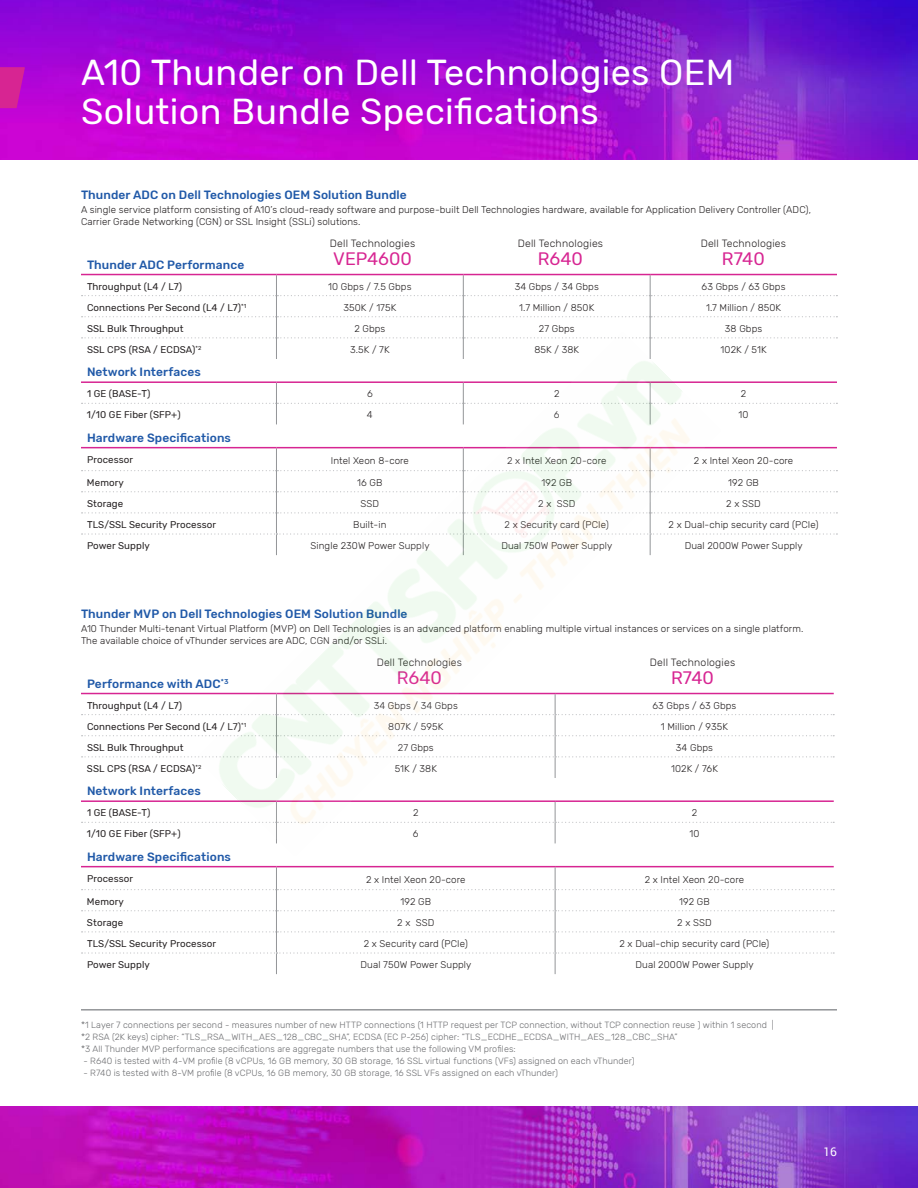
<style>
.page{position:relative;width:918px;height:1188px;background:#fff}
.page>*{position:absolute;margin:0;border:0;box-sizing:border-box;transform-origin:0 0}
.L1_Head{font:36px/39px "Rubik";letter-spacing:.01em;color:#fff}
.Table_H2{font:18px "Rubik";color:#d72592}
.Table_H1{font:500 12px "Rubik";letter-spacing:.01em;color:#2059a8}
.t1{font:12px "Roboto";color:#fff}
.body_sm{font:300 10.5px "Rubik";letter-spacing:.02em;color:#231f20}
.Table_text{font:300 9.75px/11.7px "Rubik";letter-spacing:.01em;color:#231f20}
.Table_left_column{font:9.75px "Rubik";letter-spacing:.01em;color:#231f20}
.Footnote{font:300 9px/12px "Rubik";letter-spacing:.01em;color:#6c6d70}
</style>
<div class="page">
<img style="left:0;top:0;width:918px;height:160px">
<img style="left:0;top:1107px;width:918px;height:81px">
<svg style="left:0;top:67px;width:25px;height:41px"></svg>
<svg style="left:82px;top:275px;width:755px;height:64px"></svg>
<hr style="left:81px;top:274px;width:195px;height:1px;background:#d72592">
<hr style="left:81px;top:381px;width:195px;height:2px;background:#d72592">
<hr style="left:276px;top:274px;width:187px;height:1px;background:#d72592">
<hr style="left:463px;top:274px;width:187px;height:1px;background:#d72592">
<hr style="left:650px;top:274px;width:187px;height:1px;background:#d72592">
<hr style="left:650px;top:381px;width:187px;height:2px;background:#d72592">
<hr style="left:81px;top:447px;width:195px;height:1px;background:#d72592">
<hr style="left:650px;top:447px;width:187px;height:1px;background:#d72592">
<svg style="left:82px;top:448px;width:755px;height:87px"></svg>
<hr style="left:81px;top:693px;width:195px;height:1px;background:#d72592">
<hr style="left:81px;top:800px;width:195px;height:2px;background:#d72592">
<hr style="left:81px;top:866px;width:195px;height:1px;background:#d72592">
<hr style="left:276px;top:866px;width:279px;height:1px;background:#d72592">
<hr style="left:555px;top:693px;width:279px;height:1px;background:#d72592">
<hr style="left:555px;top:800px;width:279px;height:2px;background:#d72592">
<hr style="left:555px;top:866px;width:279px;height:1px;background:#d72592">
<svg style="left:82px;top:694px;width:752px;height:64px"></svg>
<svg style="left:82px;top:867px;width:752px;height:107px"></svg>
<hr style="left:81px;top:1009px;width:756px;height:2px;background:#939598">
<img style="left:197px;top:332px;width:524px;height:512px">
<p class="L1_Head" style="left:81px;top:54px;width:655px">A10 Thunder on Dell Technologies OEM<br>Solution Bundle Specifications</p>
<p class="Table_H1" style="left:81px;top:188px;width:327px">Thunder ADC on Dell Technologies OEM Solution Bundle</p>
<p class="Table_text" style="left:81px;top:204px;width:732px">A single service platform consisting of A10’s cloud-ready software and purpose-built Dell Technologies hardware, available for Application Delivery Controller (ADC),<br>Carrier Grade Networking (CGN) or SSL Insight (SSLi) solutions.</p>
<p class="Table_H1" style="left:87px;top:257px;width:159px">Thunder ADC Performance</p>
<p class="Table_left_column" style="left:87px;top:281px;width:97px">Throughput (L4 / L7)</p>
<p class="Table_text" style="left:328px;top:281px;width:85px">10 Gbps / 7.5 Gbps</p>
<p class="Table_text" style="left:515px;top:281px;width:86px">34 Gbps / 34 Gbps</p>
<p class="Table_text" style="left:702px;top:281px;width:85px">63 Gbps / 63 Gbps</p>
<p class="Table_left_column" style="left:87px;top:302px;width:161px">Connections Per Second (L4 / L7)<sup>*1</sup></p>
<p class="Table_text" style="left:343px;top:302px;width:54px">350K / 175K</p>
<p class="Table_text" style="left:519px;top:302px;width:77px">1.7 Million / 850K</p>
<p class="Table_text" style="left:706px;top:302px;width:77px">1.7 Million / 850K</p>
<p class="Table_left_column" style="left:87px;top:323px;width:98px">SSL Bulk Throughput</p>
<p class="Table_text" style="left:354px;top:323px;width:33px">2 Gbps</p>
<p class="Table_text" style="left:539px;top:323px;width:37px">27 Gbps</p>
<p class="Table_text" style="left:725px;top:323px;width:39px">38 Gbps</p>
<p class="Table_left_column" style="left:87px;top:344px;width:116px">SSL CPS (RSA / ECDSA)<sup>*2</sup></p>
<p class="Table_text" style="left:350px;top:344px;width:41px">3.5K / 7K</p>
<p class="Table_text" style="left:534px;top:344px;width:46px">85K / 38K</p>
<p class="Table_text" style="left:721px;top:344px;width:48px">102K / 51K</p>
<p class="Table_H1" style="left:87px;top:365px;width:115px">Network Interfaces</p>
<p class="Table_left_column" style="left:87px;top:388px;width:65px">1 GE (BASE-T)</p>
<p class="Table_text" style="left:367px;top:388px;width:7px">6</p>
<p class="Table_text" style="left:554px;top:388px;width:7px">2</p>
<p class="Table_text" style="left:741px;top:388px;width:7px">2</p>
<p class="Table_left_column" style="left:87px;top:410px;width:95px">1/10 GE Fiber (SFP+)</p>
<p class="Table_text" style="left:367px;top:409px;width:7px">4</p>
<p class="Table_text" style="left:554px;top:409px;width:7px">6</p>
<p class="Table_text" style="left:739px;top:409px;width:11px">10</p>
<p class="Table_H1" style="left:87px;top:431px;width:146px">Hardware Specifications</p>
<p class="Table_left_column" style="left:87px;top:454px;width:48px">Processor</p>
<p class="Table_text" style="left:331px;top:455px;width:80px">Intel Xeon 8-core</p>
<p class="Table_text" style="left:507px;top:455px;width:101px">2 x Intel Xeon 20-core</p>
<p class="Table_text" style="left:694px;top:455px;width:101px">2 x Intel Xeon 20-core</p>
<p class="Table_left_column" style="left:87px;top:477px;width:38px">Memory</p>
<p class="Table_text" style="left:357px;top:477px;width:27px">16 GB</p>
<p class="Table_text" style="left:541px;top:477px;width:32px">192 GB</p>
<p class="Table_text" style="left:728px;top:477px;width:32px">192 GB</p>
<p class="Table_left_column" style="left:87px;top:498px;width:38px">Storage</p>
<p class="Table_text" style="left:361px;top:498px;width:20px">SSD</p>
<p class="Table_text" style="left:538px;top:498px;width:39px">2 x SSD</p>
<p class="Table_text" style="left:726px;top:498px;width:36px">2 x SSD</p>
<p class="Table_left_column" style="left:87px;top:519px;width:131px">TLS/SSL Security Processor</p>
<p class="Table_text" style="left:353px;top:519px;width:35px">Built-in</p>
<p class="Table_text" style="left:505px;top:519px;width:106px">2 x Security card (PCIe)</p>
<p class="Table_text" style="left:669px;top:519px;width:151px">2 x Dual-chip security card (PCIe)</p>
<p class="Table_left_column" style="left:87px;top:540px;width:64px">Power Supply</p>
<p class="Table_text" style="left:310px;top:540px;width:121px">Single 230W Power Supply</p>
<p class="Table_text" style="left:501px;top:540px;width:112px">Dual 750W Power Supply</p>
<p class="Table_text" style="left:685px;top:540px;width:120px">Dual 2000W Power Supply</p>
<p class="body_sm" style="left:330px;top:238px;width:87px">Dell Technologies</p>
<p class="Table_H2" style="left:333px;top:249px;width:80px">VEP4600</p>
<p class="body_sm" style="left:518px;top:238px;width:87px">Dell Technologies</p>
<p class="Table_H2" style="left:538px;top:249px;width:47px">R640</p>
<p class="body_sm" style="left:701px;top:238px;width:87px">Dell Technologies</p>
<p class="Table_H2" style="left:722px;top:249px;width:44px">R740</p>
<p class="Table_H1" style="left:81px;top:607px;width:328px">Thunder MVP on Dell Technologies OEM Solution Bundle</p>
<p class="Table_text" style="left:81px;top:623px;width:724px">A10 Thunder Multi-tenant Virtual Platform (MVP) on Dell Technologies is an advanced platform enabling multiple virtual instances or services on a single platform.<br>The available choice of vThunder services are ADC, CGN and/or SSLi.</p>
<p class="Table_H1" style="left:87px;top:676px;width:143px">Performance with ADC<sup>*3</sup></p>
<p class="Table_left_column" style="left:87px;top:700px;width:97px">Throughput (L4 / L7)</p>
<p class="Table_text" style="left:374px;top:700px;width:86px">34 Gbps / 34 Gbps</p>
<p class="Table_text" style="left:653px;top:700px;width:85px">63 Gbps / 63 Gbps</p>
<p class="Table_left_column" style="left:87px;top:721px;width:161px">Connections Per Second (L4 / L7)<sup>*1</sup></p>
<p class="Table_text" style="left:388px;top:721px;width:57px">807K / 595K</p>
<p class="Table_text" style="left:661px;top:721px;width:69px">1 Million / 935K</p>
<p class="Table_left_column" style="left:87px;top:742px;width:98px">SSL Bulk Throughput</p>
<p class="Table_text" style="left:398px;top:742px;width:37px">27 Gbps</p>
<p class="Table_text" style="left:676px;top:742px;width:39px">34 Gbps</p>
<p class="Table_left_column" style="left:87px;top:763px;width:116px">SSL CPS (RSA / ECDSA)<sup>*2</sup></p>
<p class="Table_text" style="left:395px;top:763px;width:44px">51K / 38K</p>
<p class="Table_text" style="left:671px;top:763px;width:48px">102K / 76K</p>
<p class="Table_H1" style="left:87px;top:784px;width:115px">Network Interfaces</p>
<p class="Table_left_column" style="left:87px;top:807px;width:65px">1 GE (BASE-T)</p>
<p class="Table_text" style="left:413px;top:807px;width:7px">2</p>
<p class="Table_text" style="left:692px;top:807px;width:7px">2</p>
<p class="Table_left_column" style="left:87px;top:829px;width:95px">1/10 GE Fiber (SFP+)</p>
<p class="Table_text" style="left:413px;top:828px;width:7px">6</p>
<p class="Table_text" style="left:689px;top:828px;width:11px">10</p>
<p class="Table_H1" style="left:87px;top:850px;width:146px">Hardware Specifications</p>
<p class="Table_left_column" style="left:87px;top:873px;width:48px">Processor</p>
<p class="Table_text" style="left:366px;top:874px;width:101px">2 x Intel Xeon 20-core</p>
<p class="Table_text" style="left:645px;top:874px;width:101px">2 x Intel Xeon 20-core</p>
<p class="Table_left_column" style="left:87px;top:896px;width:38px">Memory</p>
<p class="Table_text" style="left:400px;top:896px;width:32px">192 GB</p>
<p class="Table_text" style="left:679px;top:896px;width:32px">192 GB</p>
<p class="Table_left_column" style="left:87px;top:917px;width:38px">Storage</p>
<p class="Table_text" style="left:397px;top:917px;width:39px">2 x SSD</p>
<p class="Table_text" style="left:677px;top:917px;width:36px">2 x SSD</p>
<p class="Table_left_column" style="left:87px;top:938px;width:131px">TLS/SSL Security Processor</p>
<p class="Table_text" style="left:364px;top:938px;width:106px">2 x Security card (PCIe)</p>
<p class="Table_text" style="left:619px;top:938px;width:151px">2 x Dual-chip security card (PCIe)</p>
<p class="Table_left_column" style="left:87px;top:959px;width:64px">Power Supply</p>
<p class="Table_text" style="left:361px;top:959px;width:112px">Dual 750W Power Supply</p>
<p class="Table_text" style="left:636px;top:959px;width:120px">Dual 2000W Power Supply</p>
<p class="body_sm" style="left:377px;top:656px;width:87px">Dell Technologies</p>
<p class="Table_H2" style="left:397px;top:667px;width:47px">R640</p>
<p class="body_sm" style="left:650px;top:656px;width:87px">Dell Technologies</p>
<p class="Table_H2" style="left:671px;top:667px;width:44px">R740</p>
<p class="Footnote" style="left:81px;top:1019px;width:694px">*1 Layer 7 connections per second - measures number of new HTTP connections (1 HTTP request per TCP connection, without TCP connection reuse ) within 1 second | *2 RSA (2K keys) cipher: “TLS_RSA_WITH_AES_128_CBC_SHA”, ECDSA (EC P-256) cipher: “TLS_ECDHE_ECDSA_WITH_AES_128_CBC_SHA”</p>
<p class="Footnote" style="left:81px;top:1043px;width:436px">*3 All Thunder MVP performance specifications are aggregate numbers that use the following VM profiles:</p>
<p class="Footnote" style="left:83px;top:1055px;width:553px">- R640 is tested with 4-VM profile (8 vCPUs, 16 GB memory, 30 GB storage, 16 SSL virtual functions (VFs) assigned on each vThunder)</p>
<p class="Footnote" style="left:83px;top:1067px;width:476px">- R740 is tested with 8-VM profile (8 vCPUs, 16 GB memory, 30 GB storage, 16 SSL VFs assigned on each vThunder)</p>
<p class="t1" style="left:823px;top:1143px;width:15px">16</p>
</div>
